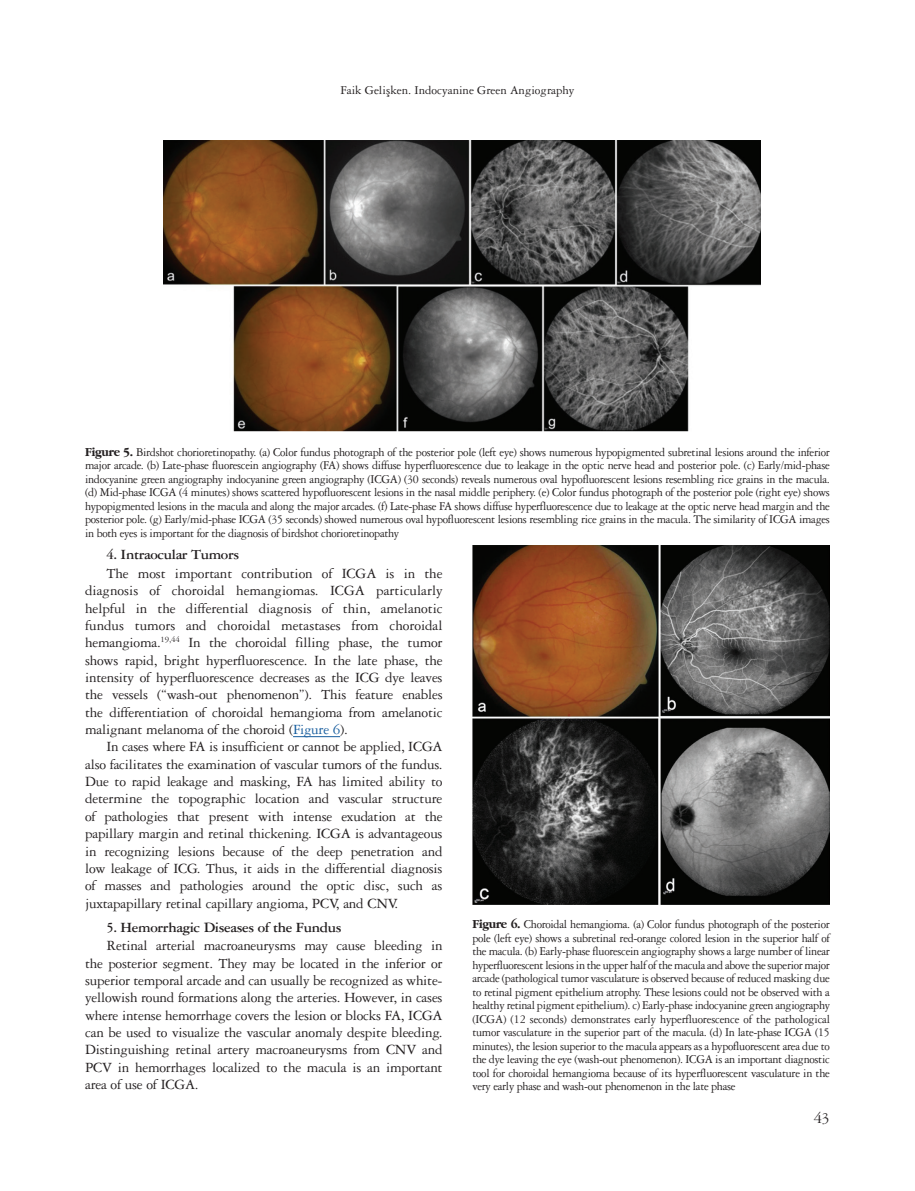
<style>
.page{position:relative;width:915px;height:1191px;background:#fff}
.page>*{position:absolute;margin:0;border:0;box-sizing:border-box;transform-origin:0 0}
.t1{font:16.5px "Garamond Three Tr";color:#231f20}
.YAZI{font:15px/17.4px "Garamond Three Tr";letter-spacing:-.015em;color:#231f20;text-align:justify}
.ARA_BASLIK{font:15px "Garamond Three Bold Tr";letter-spacing:-.025em;color:#231f20}
.RESİM-ALTI{font:12.75px/13.5px "Garamond Three Tr";letter-spacing:-.025em;color:#231f20;text-align:justify;scale:.95 1}
.RESİM-ALTI-2{font:12.75px "Garamond Three Tr";color:#231f20}
.s1{font-family:"Garamond Bold Tr"}
.s2{color:#175d9e}
</style>
<div class="page">
<hr style="left:293px;top:736px;width:47px;height:1px;background:#175d9e">
<img style="left:164px;top:140px;width:595px;height:292px">
<img style="left:472px;top:546px;width:357px;height:358px">
<p class="RESİM-ALTI-2" style="left:340px;top:82px;width:236px">Faik Gelişken. Indocyanine Green Angiography</p>
<p class="RESİM-ALTI" style="left:85px;top:444px;width:785px"><span class="s1">Figure 5.</span> Birdshot chorioretinopathy. (a) Color fundus photograph of the posterior pole (left eye) shows numerous hypopigmented subretinal lesions around the inferior major arcade. (b) Late-phase fluorescein angiography (FA) shows diffuse hyperfluorescence due to leakage in the optic nerve head and posterior pole. (c) Early/mid-phase indocyanine green angiography indocyanine green angiography (ICGA) (30 seconds) reveals numerous oval hypofluorescent lesions resembling rice grains in the macula. (d) Mid-phase ICGA (4 minutes) shows scattered hypofluorescent lesions in the nasal middle periphery. (e) Color fundus photograph of the posterior pole (right eye) shows hypopigmented lesions in the macula and along the major arcades. (f) Late-phase FA shows diffuse hyperfluorescence due to leakage at the optic nerve head margin and the posterior pole. (g) Early/mid-phase ICGA (35 seconds) showed numerous oval hypofluorescent lesions resembling rice grains in the macula. The similarity of ICGA images in both eyes is important for the diagnosis of birdshot chorioretinopathy</p>
<p class="ARA_BASLIK" style="left:106px;top:545px;width:134px">4. Intraocular Tumors</p>
<p class="YAZI" style="left:85px;top:564px;width:359px;text-indent:21px">The most important contribution of ICGA is in the diagnosis of choroidal hemangiomas. ICGA particularly helpful in the differential diagnosis of thin, amelanotic fundus tumors and choroidal metastases from choroidal hemangioma.<sup>19,44</sup> In the choroidal filling phase, the tumor shows rapid, bright hyperfluorescence. In the late phase, the intensity of hyperfluorescence decreases as the ICG dye leaves the vessels (“wash-out phenomenon”). This feature enables the differentiation of choroidal hemangioma from amelanotic malignant melanoma of the choroid (<span class="s2">Figure 6</span>).</p>
<p class="YAZI" style="left:85px;top:737px;width:359px;text-indent:21px">In cases where FA is insufficient or cannot be applied, ICGA also facilitates the examination of vascular tumors of the fundus.<br>Due to rapid leakage and masking, FA has limited ability to determine the topographic location and vascular structure of pathologies that present with intense exudation at the papillary margin and retinal thickening. ICGA is advantageous in recognizing lesions because of the deep penetration and low leakage of ICG. Thus, it aids in the differential diagnosis of masses and pathologies around the optic disc, such as juxtapapillary retinal capillary angioma, PCV, and CNV.</p>
<p class="ARA_BASLIK" style="left:106px;top:917px;width:237px">5. Hemorrhagic Diseases of the Fundus</p>
<p class="YAZI" style="left:85px;top:936px;width:359px;text-indent:21px">Retinal arterial macroaneurysms may cause bleeding in the posterior segment. They may be located in the inferior or superior temporal arcade and can usually be recognized as white&shy;yellowish round formations along the arteries. However, in cases where intense hemorrhage covers the lesion or blocks FA, ICGA can be used to visualize the vascular anomaly despite bleeding.<br>Distinguishing retinal artery macroaneurysms from CNV and PCV in hemorrhages localized to the macula is an important area of use of ICGA.</p>
<p class="RESİM-ALTI" style="left:472px;top:917px;width:378px"><span class="s1">Figure 6.</span> Choroidal hemangioma. (a) Color fundus photograph of the posterior pole (left eye) shows a subretinal red-orange colored lesion in the superior half of the macula. (b) Early-phase fluorescein angiography shows a large number of linear hyperfluorescent lesions in the upper half of the macula and above the superior major arcade (pathological tumor vasculature is observed because of reduced masking due to retinal pigment epithelium atrophy. These lesions could not be observed with a healthy retinal pigment epithelium). c) Early-phase indocyanine green angiography (ICGA) (12 seconds) demonstrates early hyperfluorescence of the pathological tumor vasculature in the superior part of the macula. (d) In late-phase ICGA (15 minutes), the lesion superior to the macula appears as a hypofluorescent area due to the dye leaving the eye (wash-out phenomenon). ICGA is an important diagnostic tool for choroidal hemangioma because of its hyperfluorescent vasculature in the very early phase and wash-out phenomenon in the late phase</p>
<p class="t1" style="left:813px;top:1107px;width:18px">43</p>
</div>
